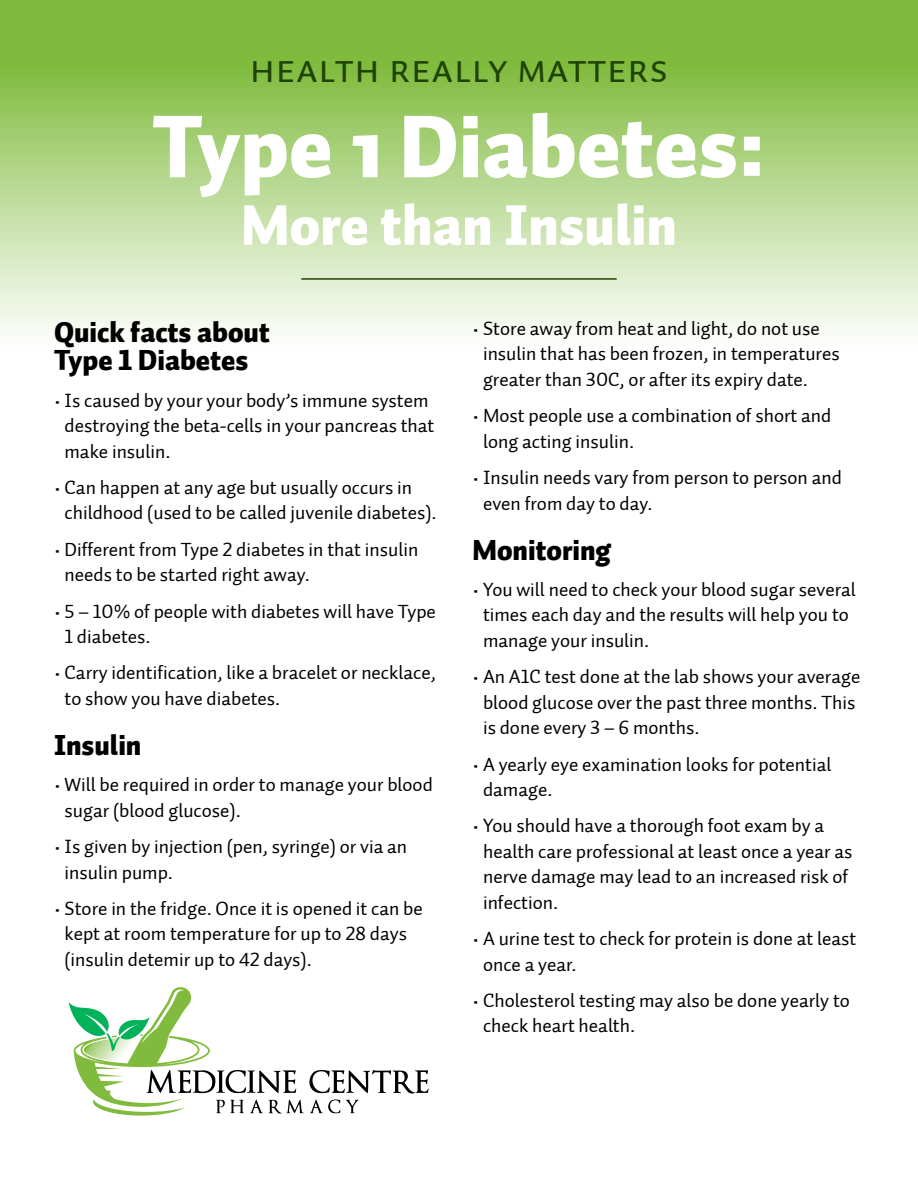
<style>
.page{position:relative;width:918px;height:1188px;background:#fff}
.page>*{position:absolute;margin:0;border:0;box-sizing:border-box;transform-origin:0 0}
.t1{font:900 87.6px "Auto 2";color:#fff}
.t2{font:900 56.25px "Auto 2";color:#fff}
.t3{font:40.5px "Auto 1 Regular Sm Cp";color:#1f4302}
.t4{font:28.5px/28.5px "Auto 1 Black LF";color:#000}
.t5{font:19.5px/25.5px "Auto 1 Regular LF";color:#000}
</style>
<div class="page">
<svg style="left:0;top:0;width:918px;height:332px;background:#b1d588"></svg>
<svg style="left:69px;top:987px;width:360px;height:129px"></svg>
<hr style="left:301px;top:278px;width:316px;height:2px;background:#1f4302">
<h3 class="t3" style="left:249px;top:45px;width:421px">Health Really Matters</h3>
<h1 class="t1" style="left:152px;top:89px;width:615px">Type 1 Diabetes:</h1>
<h2 class="t2" style="left:241px;top:188px;width:437px">More than Insulin</h2>
<h3 class="t4" style="left:54px;top:319px;width:217px">Quick facts about<br>Type 1 Diabetes</h3>
<p class="t5" style="left:65px;top:388px;width:371px;text-indent:-11px">• Is caused by your your body’s immune system destroying the beta-cells in your pancreas that make insulin.</p>
<p class="t5" style="left:65px;top:475px;width:374px;text-indent:-11px">• Can happen at any age but usually occurs in childhood (used to be called juvenile diabetes).</p>
<p class="t5" style="left:65px;top:537px;width:355px;text-indent:-11px">• Different from Type 2 diabetes in that insulin needs to be started right away.</p>
<p class="t5" style="left:65px;top:599px;width:373px;text-indent:-11px">• 5 – 10% of people with diabetes will have Type<br>1 diabetes.</p>
<p class="t5" style="left:65px;top:660px;width:373px;text-indent:-11px">• Carry identification, like a bracelet or necklace, to show you have diabetes.</p>
<h3 class="t4" style="left:54px;top:732px;width:89px">Insulin</h3>
<p class="t5" style="left:65px;top:772px;width:370px;text-indent:-11px">• Will be required in order to manage your blood sugar (blood glucose).</p>
<p class="t5" style="left:65px;top:834px;width:344px;text-indent:-11px">• Is given by injection (pen, syringe) or via an insulin pump.</p>
<p class="t5" style="left:65px;top:896px;width:360px;text-indent:-11px">• Store in the fridge. Once it is opened it can be kept at room temperature for up to 28 days (insulin detemir up to 42 days).</p>
<p class="t5" style="left:483px;top:316px;width:358px;text-indent:-11px">• Store away from heat and light, do not use insulin that has been frozen, in temperatures greater than 30C, or after its expiry date.</p>
<p class="t5" style="left:483px;top:403px;width:350px;text-indent:-11px">• Most people use a combination of short and long acting insulin.</p>
<p class="t5" style="left:483px;top:465px;width:360px;text-indent:-11px">• Insulin needs vary from person to person and even from day to day.</p>
<h3 class="t4" style="left:472px;top:537px;width:140px">Monitoring</h3>
<p class="t5" style="left:483px;top:577px;width:374px;text-indent:-11px">• You will need to check your blood sugar several times each day and the results will help you to manage your insulin.</p>
<p class="t5" style="left:483px;top:664px;width:379px;text-indent:-11px">• An A1C test done at the lab shows your average blood glucose over the past three months. This is done every 3 – 6 months.</p>
<p class="t5" style="left:483px;top:752px;width:350px;text-indent:-11px">• A yearly eye examination looks for potential damage.</p>
<p class="t5" style="left:483px;top:813px;width:371px;text-indent:-11px">• You should have a thorough foot exam by a health care professional at least once a year as nerve damage may lead to an increased risk of infection.</p>
<p class="t5" style="left:483px;top:926px;width:375px;text-indent:-11px">• A urine test to check for protein is done at least once a year.</p>
<p class="t5" style="left:483px;top:988px;width:368px;text-indent:-11px">• Cholesterol testing may also be done yearly to check heart health.</p>
</div>
